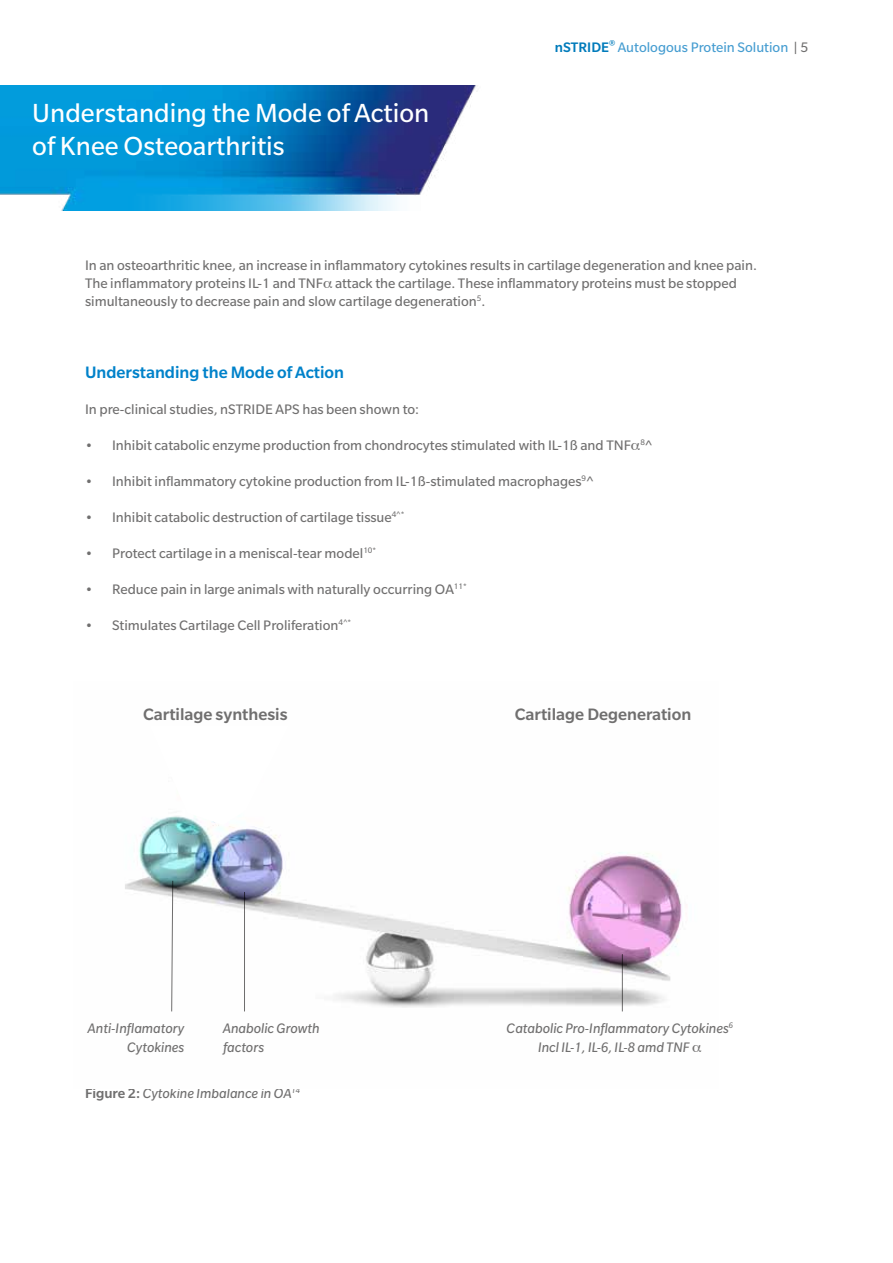
<style>
.page{position:relative;width:893px;height:1263px;background:#fff}
.page>*{position:absolute;margin:0;border:0;box-sizing:border-box;transform-origin:0 0}
.t1{font:28.5px/33px "Slate Pro";color:#fff}
.t2{font:500 18px "Slate Pro";color:#706f6f}
.t3{font:500 18px "Slate Pro";color:#0082ca}
.t4{font:15px/18px "Slate Pro";color:#706f6f}
.t5{font:italic 15px/19.5px "Slate Pro";color:#706f6f}
.t6{font:15px "Slate Pro";color:#469dd1}
.s1{font-weight:500;color:#007bbb}
.s2{color:#706f6f}
.s3{font-weight:500;font-style:normal}
</style>
<div class="page">
<img style="left:0;top:85px;width:477px;height:125px">
<img style="left:125px;top:825px;width:557px;height:187px">
<svg style="left:171px;top:880px;width:2px;height:132px"></svg>
<hr style="left:244px;top:892px;width:1px;height:119px;background:#706f6f">
<hr style="left:622px;top:954px;width:1px;height:57px;background:#706f6f">
<svg style="left:151px;top:816px;width:64px;height:9px"></svg>
<h1 class="t1" style="left:32px;top:96px;width:399px">Understanding the Mode of Action of Knee Osteoarthritis</h1>
<p class="t6" style="left:555px;top:39px;width:255px"><span class="s1">nSTRIDE</span><sup>®</sup> Autologous Protein Solution <span class="s2">| 5</span></p>
<p class="t4" style="left:85px;top:256px;width:673px">In an osteoarthritic knee, an increase in inflammatory cytokines results in cartilage degeneration and knee pain.<br>The inflammatory proteins IL-1 and TNF attack the cartilage. These inflammatory proteins must be stopped simultaneously to decrease pain and slow cartilage degeneration<sup>5</sup>.</p>
<p class="t3" style="left:85px;top:363px;width:261px">Understanding the Mode of Action</p>
<p class="t4" style="left:85px;top:400px;width:336px">In pre-clinical studies, nSTRIDE APS has been shown to:</p>
<p class="t4" style="left:85px;top:436px;width:569px">• Inhibit catabolic enzyme production from chondrocytes stimulated with IL-1ß and TNF <sup>8</sup>^</p>
<p class="t4" style="left:85px;top:472px;width:510px">• Inhibit inflammatory cytokine production from IL-1ß-stimulated macrophages<sup>9</sup>^</p>
<p class="t4" style="left:85px;top:508px;width:321px">• Inhibit catabolic destruction of cartilage tissue<sup>4^*</sup></p>
<p class="t4" style="left:85px;top:544px;width:293px">• Protect cartilage in a meniscal-tear model<sup>10*</sup></p>
<p class="t4" style="left:85px;top:580px;width:383px">• Reduce pain in large animals with naturally occurring OA<sup>11*</sup></p>
<p class="t4" style="left:85px;top:616px;width:268px">• Stimulates Cartilage Cell Proliferation<sup>4^*</sup></p>
<p class="t2" style="left:143px;top:705px;width:146px">Cartilage synthesis</p>
<p class="t2" style="left:515px;top:705px;width:178px">Cartilage Degeneration</p>
<p class="t5" style="left:88px;top:1018px;width:98px;text-align:right">Anti-Inflamatory<br>Cytokines</p>
<p class="t5" style="left:223px;top:1018px;width:98px">Anabolic Growth factors</p>
<p class="t5" style="left:85px;top:1083px;width:217px"><span class="s3">Figure 2:</span> Cytokine Imbalance in OA<sup>14</sup></p>
<p class="t5" style="left:538px;top:1018px;width:197px;text-indent:-31px">Catabolic Pro-Inflammatory Cytokines<sup>6<br></sup>Incl IL-1, IL-6, IL-8 amd TNF</p>
</div>
